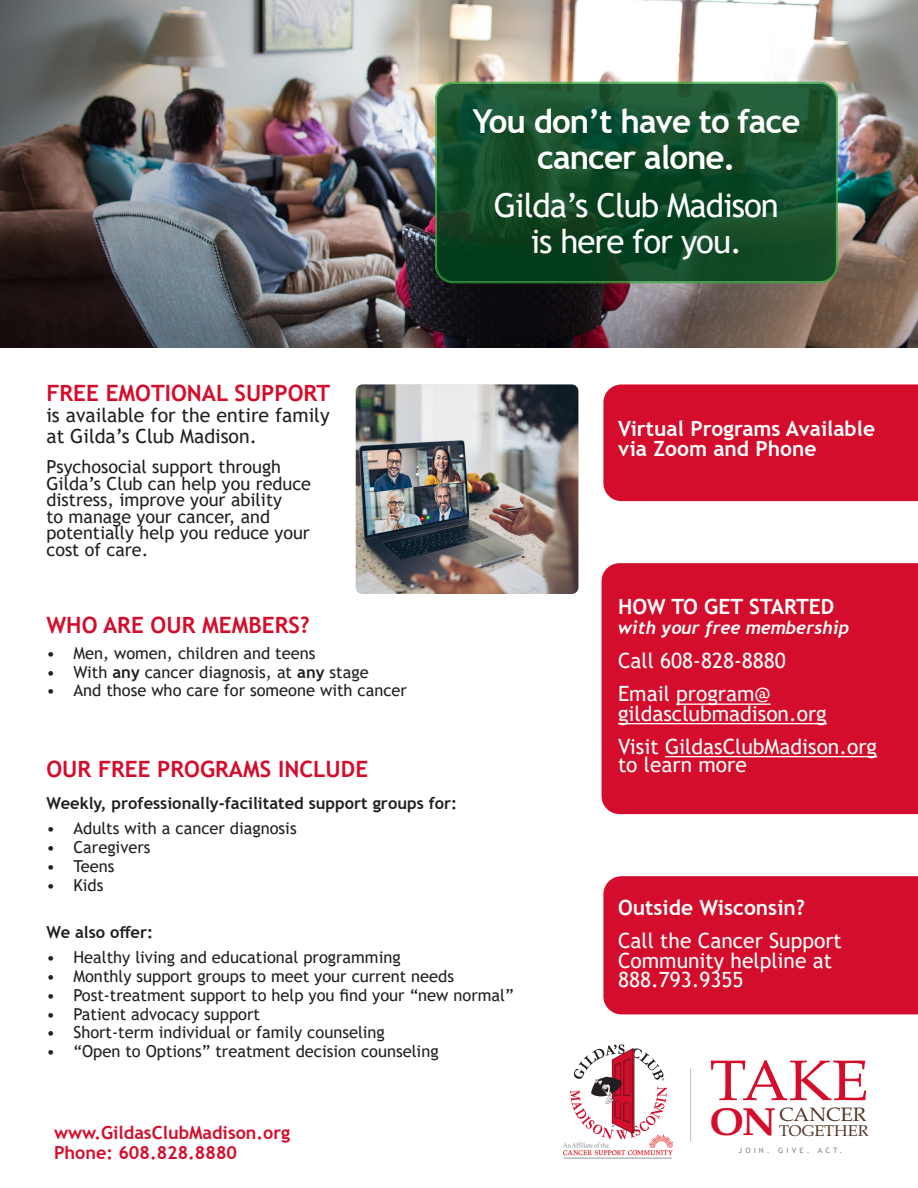
<style>
.page{position:relative;width:918px;height:1188px;background:#fff}
.page>*{position:absolute;margin:0;border:0;box-sizing:border-box;transform-origin:0 0}
.t1{font:57.15px "Book Antiqua";color:#d30d2b;scale:1.05 1}
.t2{font:33px "Trebuchet MS";letter-spacing:-.03em;color:#fff}
.t3{font:700 33px/36px "Trebuchet MS";letter-spacing:-.03em;color:#fff;text-align:center}
.t4{font:700 22.5px "Trebuchet MS";color:#d30d2b}
.t5{font:21px/19.5px "Trebuchet MS";color:#fff}
.t6{font:700 21px/19.5px "Trebuchet MS";color:#fff}
.t7{font:19.5px/21px "Trebuchet MS";color:#231f20}
.t8{font:19.35px "Book Antiqua";color:#523528;scale:1.05 1}
.t9{font:18px/16.5px "Trebuchet MS";color:#231f20}
.t10{font:700 18px "Trebuchet MS";color:#d30d2b}
.t11{font:italic 700 18px "Trebuchet";color:#fff}
.t12{font:16.5px "Trebuchet MS";color:#231f20}
.t13{font:700 16.5px "Trebuchet MS";color:#231f20}
.t14{font:15.6px "Book Antiqua";color:#523528;scale:1.05 1}
.t15{font:7.35px "Trebuchet MS";letter-spacing:.4em;color:#94837b;scale:1.05 1}
.s1{font-weight:700}
.s2{font-weight:700;font-size:39.15px;color:#d30d2b}
</style>
<div class="page">
<img style="left:459px;top:0;width:459px;height:348px">
<img style="left:0;top:0;width:459px;height:348px">
<div style="left:603px;top:384px;width:315px;height:117px;background:#d30d2b"></div>
<hr style="left:690px;top:1068px;width:1px;height:73px;background:#bcbdc0">
<img style="left:356px;top:384px;width:222px;height:210px">
<img style="left:564px;top:1136px;width:109px;height:19px">
<img style="left:563px;top:1141px;width:47px;height:8px">
<hr style="left:564px;top:1158px;width:108px;height:1px;background:#939598">
<svg style="left:570px;top:1044px;width:97px;height:95px"></svg>
<svg style="left:436px;top:83px;width:401px;height:199px;background:#134b29"></svg>
<div style="left:436px;top:83px;width:400px;height:199px;border:1px solid #40ae49;border-radius:17px"></div>
<div style="left:602px;top:563px;width:316px;height:251px;background:#d30d2b"></div>
<hr style="left:676px;top:704px;width:95px;height:1px;background:#fff">
<hr style="left:618px;top:723px;width:209px;height:1px;background:#fff">
<hr style="left:665px;top:756px;width:212px;height:1px;background:#fff">
<div style="left:603px;top:876px;width:315px;height:138px;background:#d30d2b"></div>
<p class="t4" style="left:46px;top:379px;width:285px">FREE EMOTIONAL SUPPORT</p>
<p class="t7" style="left:46px;top:405px;width:285px">is available for the entire family at Gilda’s Club Madison.</p>
<p class="t9" style="left:46px;top:458px;width:266px">Psychosocial support through<br>Gilda’s Club can help you reduce distress, improve your ability<br>to manage your cancer, and potentially help you reduce your cost of care.</p>
<p class="t3" style="left:473px;top:104px;width:329px">You don’t have to face cancer alone.</p>
<p class="t2" style="left:494px;top:185px;width:286px">Gilda’s Club Madison</p>
<p class="t2" style="left:531px;top:221px;width:213px">is here for you.</p>
<p class="t6" style="left:618px;top:419px;width:259px">Virtual Programs Available via Zoom and Phone</p>
<p class="t4" style="left:46px;top:611px;width:265px">WHO ARE OUR MEMBERS?</p>
<p class="t12" style="left:46px;top:643px;width:270px">• Men, women, children and teens</p>
<p class="t12" style="left:46px;top:661px;width:324px">• With <span class="s1">any</span> cancer diagnosis, at <span class="s1">any</span> stage</p>
<p class="t12" style="left:46px;top:680px;width:362px">• And those who care for someone with cancer</p>
<p class="t4" style="left:46px;top:755px;width:323px">OUR FREE PROGRAMS INCLUDE</p>
<p class="t13" style="left:46px;top:793px;width:412px">Weekly, professionally-facilitated support groups for:</p>
<p class="t12" style="left:46px;top:818px;width:252px">• Adults with a cancer diagnosis</p>
<p class="t12" style="left:46px;top:837px;width:106px">• Caregivers</p>
<p class="t12" style="left:46px;top:856px;width:70px">• Teens</p>
<p class="t12" style="left:46px;top:874px;width:59px">• Kids</p>
<p class="t13" style="left:46px;top:922px;width:108px">We also offer:</p>
<p class="t12" style="left:46px;top:947px;width:356px">• Healthy living and educational programming</p>
<p class="t12" style="left:46px;top:966px;width:409px">• Monthly support groups to meet your current needs</p>
<p class="t12" style="left:46px;top:985px;width:469px">• Post-treatment support to help you find your “new normal”</p>
<p class="t12" style="left:46px;top:1003px;width:215px">• Patient advocacy support</p>
<p class="t12" style="left:46px;top:1022px;width:340px">• Short-term individual or family counseling</p>
<p class="t12" style="left:46px;top:1041px;width:394px">• “Open to Options” treatment decision counseling</p>
<p class="t10" style="left:54px;top:1121px;width:238px">www.GildasClubMadison.org</p>
<p class="t10" style="left:54px;top:1141px;width:185px">Phone: 608.828.8880</p>
<p class="t6" style="left:618px;top:597px;width:218px">HOW TO GET STARTED</p>
<p class="t11" style="left:618px;top:616px;width:233px">with your free membership</p>
<p class="t5" style="left:618px;top:651px;width:169px">Call 608-828-8880</p>
<p class="t5" style="left:618px;top:684px;width:210px">Email program@ gildasclubmadison.org</p>
<p class="t5" style="left:618px;top:737px;width:261px;line-height:18px">Visit GildasClubMadison.org to learn more</p>
<p class="t6" style="left:618px;top:898px;width:189px">Outside Wisconsin?</p>
<p class="t5" style="left:618px;top:931px;width:225px">Call the Cancer Support<br>Community helpline at<br>888.793.9355</p>
<p class="t1" style="left:710px;top:1045px;width:152px">TAKE</p>
<p class="t8" style="left:710px;top:1102px;width:151px"><span class="s2">ON</span>CANCER</p>
<p class="t14" style="left:779px;top:1121px;width:87px">TOGETHER</p>
<p class="t15" style="left:739px;top:1146px;width:100px">JOIN. GIVE. ACT.</p>
</div>
